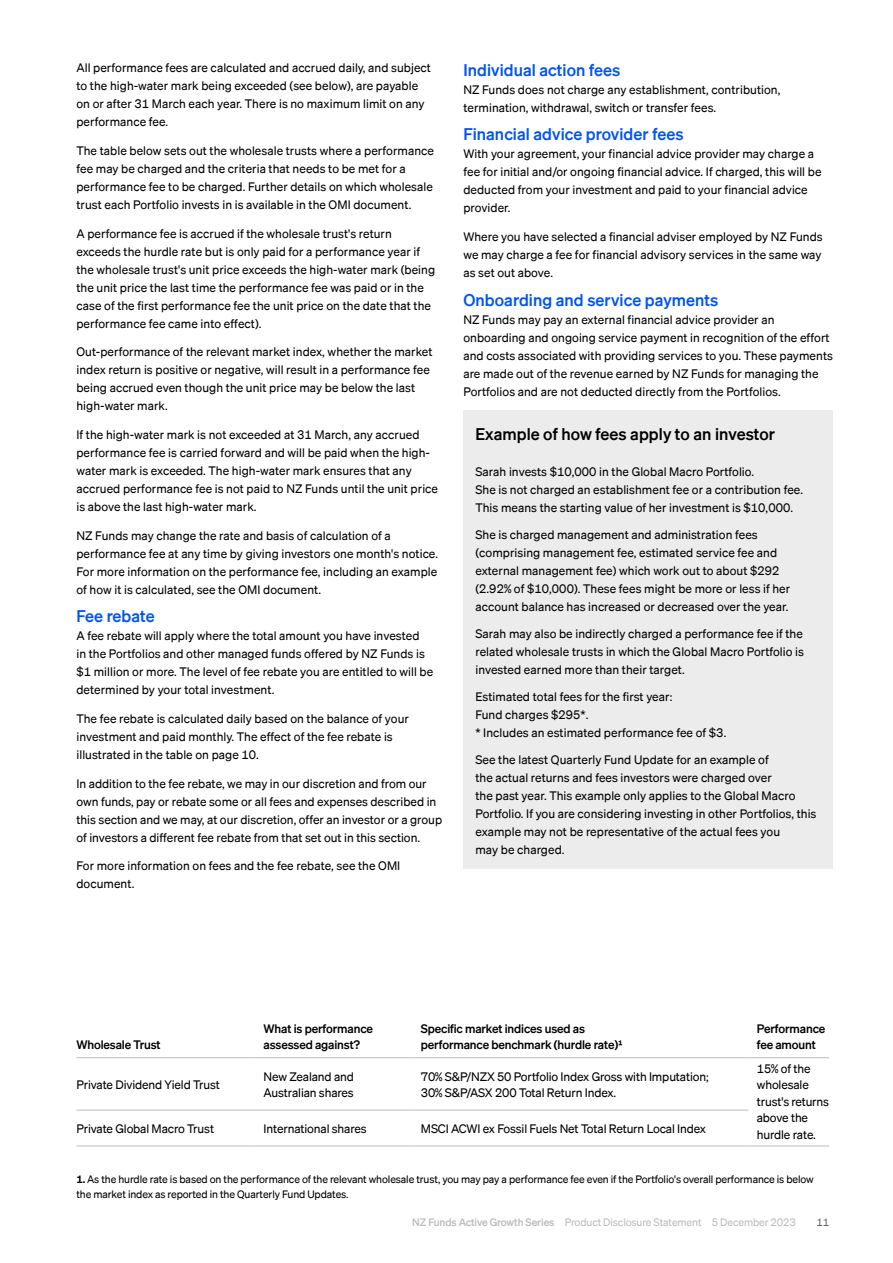
<style>
.page{position:relative;width:893px;height:1263px;background:#fff}
.page>*{position:absolute;margin:0;border:0;box-sizing:border-box;transform-origin:0 0}
.t1{font:500 16.5px "Sons Tab";letter-spacing:.005em;color:#0053f3}
.t2{font:500 16.5px "Sons Tab";letter-spacing:.005em;color:#000}
.t3{font:12px/18px "Sons Tab";letter-spacing:.005em;color:#000}
.t4{font:500 12px/16.5px "Sons Tab";letter-spacing:-.01em;color:#000}
.t5{font:10.5px/15px "Sons Tab";letter-spacing:-.01em;color:#000}
.t6{font:10.5px "Sons Tab";letter-spacing:-.01em;color:#bbbcbc}
.t7{font:10.5px "Sons Tab";color:#626261}
.s1{font-weight:600}
.s2{font-weight:500}
</style>
<div class="page">
<div style="left:463px;top:410px;width:370px;height:458px;background:#ececec"></div>
<hr style="left:748px;top:1146px;width:81px;height:1px;background:#bbbcbc">
<hr style="left:76px;top:1110px;width:179px;height:1px;background:#bbbcbc">
<hr style="left:255px;top:1110px;width:157px;height:1px;background:#bbbcbc">
<hr style="left:412px;top:1110px;width:336px;height:1px;background:#bbbcbc">
<hr style="left:76px;top:1057px;width:179px;height:1px;background:#bbbcbc">
<hr style="left:255px;top:1057px;width:157px;height:1px;background:#bbbcbc">
<hr style="left:412px;top:1057px;width:336px;height:1px;background:#bbbcbc">
<hr style="left:748px;top:1057px;width:81px;height:1px;background:#bbbcbc">
<hr style="left:76px;top:1146px;width:179px;height:1px;background:#bbbcbc">
<hr style="left:255px;top:1146px;width:157px;height:1px;background:#bbbcbc">
<hr style="left:412px;top:1146px;width:336px;height:1px;background:#bbbcbc">
<p class="t3" style="left:76px;top:59px;width:356px">All performance fees are calculated and accrued daily, and subject to the high-water mark being exceeded (see below), are payable on or after 31 March each year. There is no maximum limit on any performance fee.</p>
<p class="t3" style="left:76px;top:141px;width:359px">The table below sets out the wholesale trusts where a performance fee may be charged and the criteria that needs to be met for a performance fee to be charged. Further details on which wholesale trust each Portfolio invests in is available in the OMI document.</p>
<p class="t3" style="left:76px;top:224px;width:360px">A performance fee is accrued if the wholesale trust's return exceeds the hurdle rate but is only paid for a performance year if the wholesale trust's unit price exceeds the high-water mark (being the unit price the last time the performance fee was paid or in the case of the first performance fee the unit price on the date that the performance fee came into effect).</p>
<p class="t3" style="left:76px;top:343px;width:358px">Out-performance of the relevant market index, whether the market index return is positive or negative, will result in a performance fee being accrued even though the unit price may be below the last high-water mark.</p>
<p class="t3" style="left:76px;top:425px;width:363px">If the high-water mark is not exceeded at 31 March, any accrued performance fee is carried forward and will be paid when the high&shy;water mark is exceeded. The high-water mark ensures that any accrued performance fee is not paid to NZ Funds until the unit price is above the last high-water mark.</p>
<p class="t3" style="left:76px;top:526px;width:363px">NZ Funds may change the rate and basis of calculation of a performance fee at any time by giving investors one month's notice.<br>For more information on the performance fee, including an example of how it is calculated, see the OMI document.</p>
<h1 class="t1" style="left:76px;top:606px;width:80px">Fee rebate</h1>
<p class="t3" style="left:76px;top:626px;width:358px">A fee rebate will apply where the total amount you have invested<br>in the Portfolios and other managed funds offered by NZ Funds is $1 million or more. The level of fee rebate you are entitled to will be determined by your total investment.</p>
<p class="t3" style="left:76px;top:709px;width:334px">The fee rebate is calculated daily based on the balance of your investment and paid monthly. The effect of the fee rebate is illustrated in the table on page 10.</p>
<p class="t3" style="left:76px;top:774px;width:367px">In addition to the fee rebate, we may in our discretion and from our own funds, pay or rebate some or all fees and expenses described in this section and we may, at our discretion, offer an investor or a group of investors a different fee rebate from that set out in this section.</p>
<p class="t3" style="left:76px;top:856px;width:325px">For more information on fees and the fee rebate, see the OMI document.</p>
<h1 class="t1" style="left:463px;top:59px;width:158px">Individual action fees</h1>
<p class="t3" style="left:463px;top:80px;width:319px">NZ Funds does not charge any establishment, contribution, termination, withdrawal, switch or transfer fees.</p>
<h1 class="t1" style="left:463px;top:124px;width:222px">Financial advice provider fees</h1>
<p class="t3" style="left:463px;top:145px;width:360px">With your agreement, your financial advice provider may charge a fee for initial and/or ongoing financial advice. If charged, this will be deducted from your investment and paid to your financial advice provider.</p>
<p class="t3" style="left:463px;top:227px;width:361px;text-align:justify">Where you have selected a financial adviser employed by NZ Funds we may charge a fee for financial advisory services in the same way as set out above.</p>
<h1 class="t1" style="left:463px;top:289px;width:256px">Onboarding and service payments</h1>
<p class="t3" style="left:463px;top:310px;width:371px">NZ Funds may pay an external financial advice provider an onboarding and ongoing service payment in recognition of the effort and costs associated with providing services to you. These payments are made out of the revenue earned by NZ Funds for managing the Portfolios and are not deducted directly from the Portfolios.</p>
<h1 class="t2" style="left:475px;top:423px;width:301px">Example of how fees apply to an investor</h1>
<p class="t3" style="left:475px;top:462px;width:329px">Sarah invests $10,000 in the Global Macro Portfolio.<br>She is not charged an establishment fee or a contribution fee.<br>This means the starting value of her investment is $10,000.</p>
<p class="t3" style="left:475px;top:525px;width:316px">She is charged management and administration fees (comprising management fee, estimated service fee and external management fee) which work out to about $292 (2.92% of $10,000). These fees might be more or less if her account balance has increased or decreased over the year.</p>
<p class="t3" style="left:475px;top:624px;width:330px;text-align:justify">Sarah may also be indirectly charged a performance fee if the related wholesale trusts in which the Global Macro Portfolio is invested earned more than their target.</p>
<p class="t3" style="left:475px;top:687px;width:252px">Estimated total fees for the first year:<br>Fund charges $295*.<br>* Includes an estimated performance fee of $3.</p>
<p class="t3" style="left:475px;top:750px;width:343px">See the latest Quarterly Fund Update for an example of<br>the actual returns and fees investors were charged over<br>the past year. This example only applies to the Global Macro Portfolio. If you are considering investing in other Portfolios, this example may not be representative of the actual fees you<br>may be charged.</p>
<p class="t4" style="left:76px;top:1036px;width:86px">Wholesale Trust</p>
<p class="t4" style="left:264px;top:1020px;width:111px">What is performance assessed against?</p>
<p class="t4" style="left:421px;top:1020px;width:203px">Specific market indices used as performance benchmark (hurdle rate)¹</p>
<p class="t4" style="left:757px;top:1020px;width:70px">Performance fee amount</p>
<p class="t3" style="left:76px;top:1075px;width:145px">Private Dividend Yield Trust</p>
<p class="t3" style="left:264px;top:1068px;width:92px;line-height:16.5px">New Zealand and<br>Australian shares</p>
<p class="t3" style="left:421px;top:1068px;width:289px;line-height:16.5px">70% S&amp;P/NZX 50 Portfolio Index Gross with Imputation;<br>30% S&amp;P/ASX 200 Total Return Index.</p>
<p class="t3" style="left:757px;top:1060px;width:74px;line-height:16.5px">15% of the wholesale trust's returns above the hurdle rate.</p>
<p class="t3" style="left:76px;top:1119px;width:139px">Private Global Macro Trust</p>
<p class="t3" style="left:264px;top:1119px;width:105px">International shares</p>
<p class="t3" style="left:421px;top:1119px;width:287px">MSCI ACWI ex Fossil Fuels Net Total Return Local Index</p>
<p class="t5" style="left:76px;top:1171px;width:739px"><span class="s1">1.</span> As the hurdle rate is based on the performance of the relevant wholesale trust, you may pay a performance fee even if the Portfolio's overall performance is below the market index as reported in the Quarterly Fund Updates.</p>
<p class="t6" style="left:412px;top:1215px;width:385px"><span class="s2">NZ Funds Active Growth Series</span> Product Disclosure Statement 5 December 2023</p>
<p class="t7" style="left:816px;top:1215px;width:14px">11</p>
</div>
